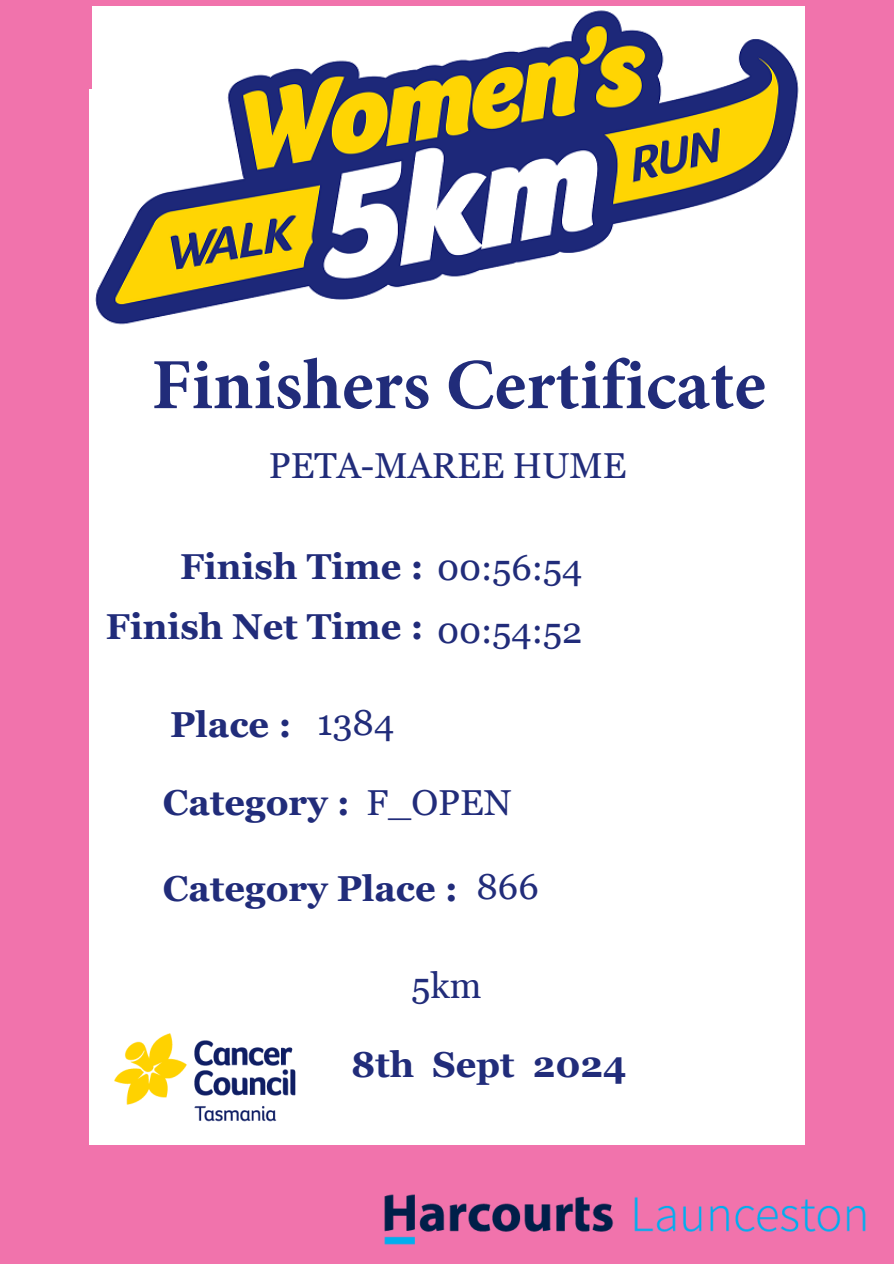
<style>
.page{position:relative;width:894px;height:1264px;background:#fff}
.page>*{position:absolute;margin:0;border:0;box-sizing:border-box;transform-origin:0 0}
.t1{font:700 72px "Minion Pro";color:#212c7a}
.t2{font:700 36px "Vani";color:#212c7a}
.t3{font:36px "Vani";color:#212c7a}
.s1{font-weight:400}
.s2{font-style:inherit}
</style>
<div class="page">
<div style="left:0;top:0;width:893px;height:1263px;background:#f173ac"></div>
<div style="left:89px;top:89px;width:715px;height:1055px;background:#fff"></div>
<img style="left:89px;top:1033px;width:230px;height:112px">
<img style="left:384px;top:1194px;width:482px;height:51px">
<img style="left:92px;top:6px;width:712px;height:319px">
<h1 class="t1" style="left:151px;top:334px;width:615px">Finishers Certificate</h1>
<p class="t3" style="left:269px;top:444px;width:359px">PETA-MAREE HUME</p>
<p class="t2" style="left:180px;top:546px;width:404px">Finish Time : <span class="s1">00:56:54</span></p>
<p class="t2" style="left:106px;top:605px;width:319px">Finish <span class="s2">Net</span> Time :</p>
<p class="t3" style="left:437px;top:609px;width:147px">00:54:52</p>
<p class="t2" style="left:170px;top:703px;width:123px">Place :</p>
<p class="t3" style="left:317px;top:701px;width:79px">1384</p>
<p class="t2" style="left:163px;top:781px;width:189px">Category :</p>
<p class="t3" style="left:366px;top:781px;width:146px">F_OPEN</p>
<p class="t2" style="left:163px;top:867px;width:296px">Category Place :</p>
<p class="t3" style="left:476px;top:866px;width:64px">866</p>
<p class="t3" style="left:411px;top:964px;width:72px">5km</p>
<p class="t2" style="left:351px;top:1043px;width:277px"><span class="s2">8</span>th Sept 202<span class="s2">4</span></p>
</div>
